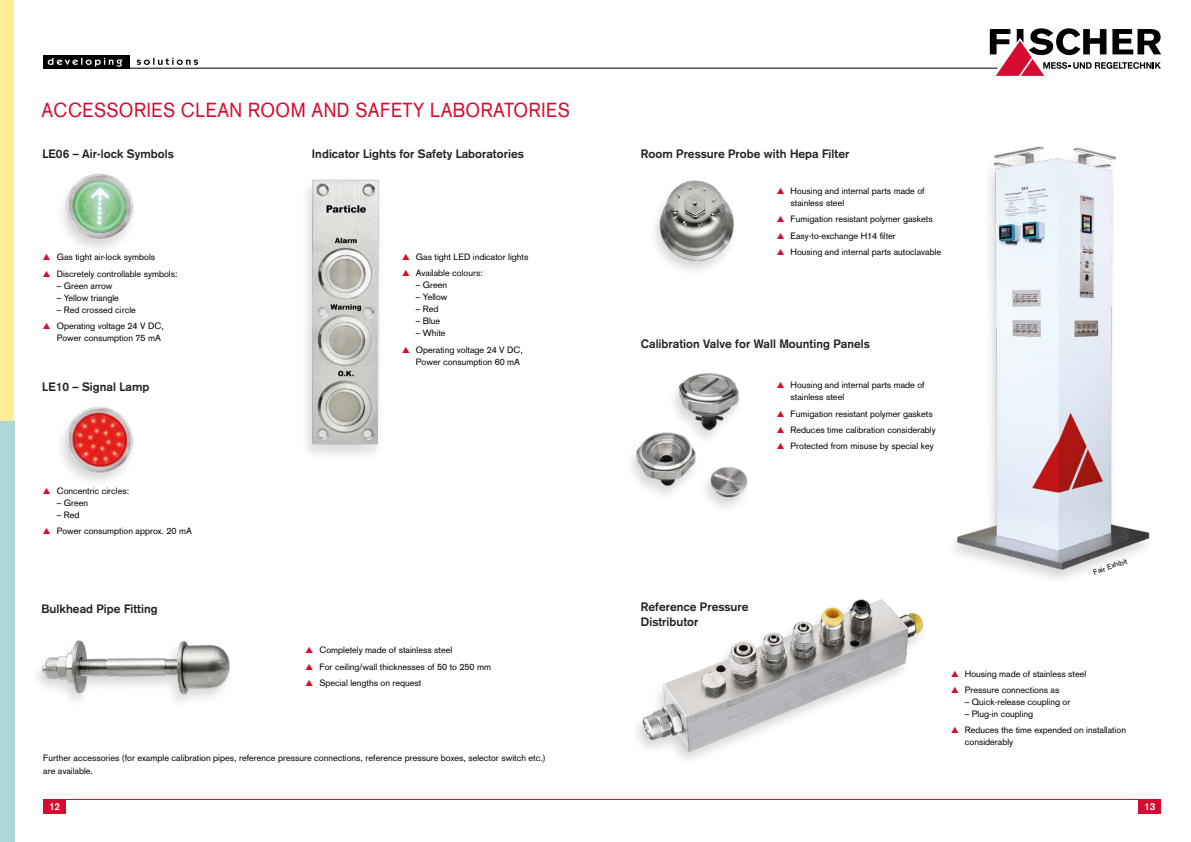
<style>
.page{position:relative;width:1191px;height:842px;background:#fff}
.page>*{position:absolute;margin:0;border:0;box-sizing:border-box;transform-origin:0 0}
.t1{font:20px "Akzidenz Grotesk";letter-spacing:.025em;color:#d50c2f;scale:.9 1}
.t2{font:700 12px/15px "Akzidenz Grotesk";letter-spacing:.005em;color:#232020}
.t3{font:700 10px "Akzidenz Grotesk";color:#fff}
.t4{font:9px/16.3px "Akzidenz Grotesk";color:#000}
.t5{font:7.5px "Akzidenz Grotesk";color:#000}
</style>
<div class="page">
<svg style="left:989px;top:28px;width:172px;height:48px"></svg>
<hr style="left:43px;top:68px;width:954px;height:1px;background:#000">
<div style="left:43px;top:55px;width:86px;height:13px;background:#000"></div>
<svg style="left:48px;top:58px;width:74px;height:9px"></svg>
<svg style="left:137px;top:58px;width:61px;height:7px"></svg>
<hr style="left:43px;top:799px;width:1118px;height:1px;background:#d50c2f">
<div style="left:43px;top:799px;width:23px;height:15px;background:#d50c2f"></div>
<div style="left:1138px;top:799px;width:23px;height:15px;background:#d50c2f"></div>
<div style="left:55px;top:173px;width:83px;height:82px;background:#000;opacity:.15"></div>
<img style="left:63px;top:173px;width:74px;height:70px">
<div style="left:55px;top:406px;width:83px;height:79px;background:#000;opacity:.15"></div>
<img style="left:63px;top:406px;width:74px;height:70px">
<img style="left:39px;top:640px;width:191px;height:62px">
<div style="left:647px;top:180px;width:92px;height:97px;background:#000;opacity:.15"></div>
<img style="left:652px;top:180px;width:87px;height:83px">
<img style="left:674px;top:373px;width:65px;height:52px">
<img style="left:631px;top:425px;width:117px;height:82px">
<img style="left:637px;top:599px;width:286px;height:161px">
<img style="left:954px;top:146px;width:196px;height:427px">
<div style="left:0;top:0;width:14px;height:842px;background:#ffed98"></div>
<div style="left:0;top:421px;width:14px;height:421px;background:#abd9d7"></div>
<div style="left:299px;top:178px;width:86px;height:284px;background:#000;opacity:.15"></div>
<img style="left:312px;top:180px;width:67px;height:264px">
<h1 class="t1" style="left:42px;top:99px;width:588px">ACCESSORIES CLEAN ROOM AND SAFETY LABORATORIES</h1>
<h2 class="t2" style="left:43px;top:146px;width:133px">LE06 – Air-lock Symbols</h2>
<h2 class="t2" style="left:641px;top:146px;width:210px">Room Pressure Probe with Hepa Filter</h2>
<h2 class="t2" style="left:312px;top:146px;width:213px">Indicator Lights for Safety Laboratories</h2>
<p class="t4" style="left:57px;top:249px;width:122px">Gas tight air-lock symbols<br>Discretely controllable symbols:</p>
<p class="t4" style="left:57px;top:277px;width:57px">– Green arrow</p>
<p class="t4" style="left:57px;top:289px;width:64px">– Yellow triangle</p>
<p class="t4" style="left:57px;top:301px;width:109px">– Red crossed circle<br>Operating voltage 24 V DC,</p>
<p class="t4" style="left:57px;top:329px;width:106px">Power consumption 75 mA</p>
<h2 class="t2" style="left:42px;top:379px;width:109px">LE10 – Signal Lamp</h2>
<p class="t4" style="left:57px;top:482px;width:74px">Concentric circles:</p>
<p class="t4" style="left:57px;top:494px;width:33px">– Green</p>
<p class="t4" style="left:57px;top:506px;width:137px">– Red<br>Power consumption approx. 20 mA</p>
<h2 class="t2" style="left:42px;top:601px;width:118px">Bulkhead Pipe Fitting</h2>
<p class="t4" style="left:416px;top:249px;width:114px">Gas tight LED indicator lights<br>Available colours:</p>
<p class="t4" style="left:416px;top:277px;width:33px">– Green</p>
<p class="t4" style="left:416px;top:289px;width:33px">– Yellow</p>
<p class="t4" style="left:416px;top:301px;width:24px">– Red</p>
<p class="t4" style="left:416px;top:313px;width:26px">– Blue</p>
<p class="t4" style="left:416px;top:325px;width:109px">– White<br>Operating voltage 24 V DC,</p>
<p class="t4" style="left:416px;top:353px;width:106px">Power consumption 60 mA</p>
<p class="t4" style="left:319px;top:642px;width:173px">Completely made of stainless steel<br>For ceiling/wall thicknesses of 50 to 250 mm<br>Special lengths on request</p>
<p class="t4" style="left:43px;top:752px;width:504px;line-height:12.5px">Further accessories (for example calibration pipes, reference pressure connections, reference pressure boxes, selector switch etc.) are available.</p>
<p class="t4" style="left:790px;top:185px;width:136px;line-height:12px">Housing and internal parts made of stainless steel</p>
<p class="t4" style="left:790px;top:211px;width:152px">Fumigation resistant polymer gaskets<br>Easy-to-exchange H14 filter<br>Housing and internal parts autoclavable</p>
<h2 class="t2" style="left:641px;top:336px;width:230px">Calibration Valve for Wall Mounting Panels</h2>
<p class="t4" style="left:790px;top:379px;width:136px;line-height:12px">Housing and internal parts made of stainless steel</p>
<p class="t4" style="left:790px;top:405px;width:147px">Fumigation resistant polymer gaskets<br>Reduces time calibration considerably<br>Protected from misuse by special key</p>
<h2 class="t2" style="left:641px;top:599px;width:109px">Reference Pressure<br>Distributor</h2>
<p class="t5" style="left:1092px;top:568px;width:37px;rotate:-20deg">Fair Exhibit</p>
<p class="t4" style="left:965px;top:665px;width:123px">Housing made of stainless steel<br>Pressure connections as</p>
<p class="t4" style="left:965px;top:694px;width:107px">– Quick-release coupling or</p>
<p class="t4" style="left:965px;top:706px;width:163px">– Plug-in coupling<br>Reduces the time expended on installation</p>
<p class="t4" style="left:965px;top:734px;width:50px">considerably</p>
<p class="t3" style="left:49px;top:801px;width:13px">12</p>
<p class="t3" style="left:1144px;top:801px;width:13px">13</p>
</div>
